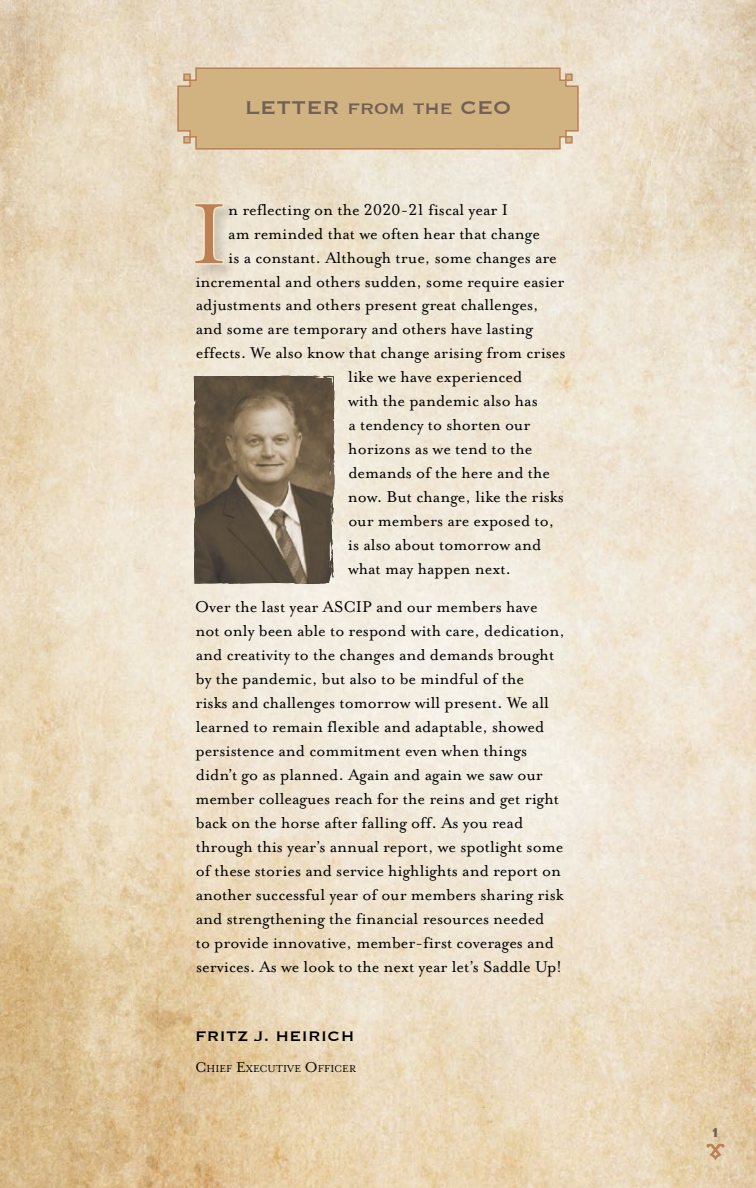
<style>
.page{position:relative;width:756px;height:1188px;background:#fff}
.page>*{position:absolute;margin:0;border:0;box-sizing:border-box;transform-origin:0 0}
.t1{font:24px "Copperplate";letter-spacing:-.01em;color:#735f56}
.t2{font:18px/24px "Mrs Eaves Lining OT";color:#000}
.t3{font:18px "Copperplate";letter-spacing:.025em;color:#000}
.t4{font:700 16.5px "Copperplate";color:#735f56}
.t5{font:11.55px "Mrs Eaves Lining OT";color:#000}
.s1{font-size:16.5px}
</style>
<div class="page">
<img style="left:1px;top:0;width:755px;height:1188px">
<img style="left:0;top:0;width:1px;height:1188px">
<svg style="left:177px;top:67px;width:402px;height:83px;background:#d0b281"></svg>
<svg style="left:706px;top:1144px;width:19px;height:17px"></svg>
<div style="left:193px;top:201px;width:46px;height:79px;background:#000;opacity:.15"></div>
<svg style="left:193px;top:202px;width:32px;height:63px;background:#d8bea2"></svg>
<svg style="left:332px;top:376px;width:3px;height:208px"></svg>
<img style="left:194px;top:376px;width:138px;height:208px">
<h1 class="t1" style="left:245px;top:92px;width:268px">LETTER from the CEO</h1>
<p class="t2" style="left:228px;top:197px;width:281px">n reflecting on the 2020-21 fiscal year I</p>
<p class="t2" style="left:228px;top:221px;width:313px">am reminded that we often hear that change</p>
<p class="t2" style="left:228px;top:245px;width:330px">is a constant. Although true, some changes are</p>
<p class="t2" style="left:195px;top:269px;width:371px">incremental and others sudden, some require easier</p>
<p class="t2" style="left:196px;top:293px;width:345px">adjustments and others present great challenges,</p>
<p class="t2" style="left:196px;top:317px;width:339px">and some are temporary and others have lasting</p>
<p class="t2" style="left:196px;top:341px;width:371px">effects. We also know that change arising from crises</p>
<p class="t2" style="left:348px;top:365px;width:176px">like we have experienced</p>
<p class="t2" style="left:348px;top:389px;width:191px">with the pandemic also has</p>
<p class="t2" style="left:348px;top:413px;width:184px">a tendency to shorten our</p>
<p class="t2" style="left:348px;top:437px;width:186px">horizons as we tend to the</p>
<p class="t2" style="left:348px;top:461px;width:203px">demands of the here and the</p>
<p class="t2" style="left:348px;top:485px;width:218px">now. But change, like the risks</p>
<p class="t2" style="left:348px;top:509px;width:208px">our members are exposed to,</p>
<p class="t2" style="left:348px;top:533px;width:195px">is also about tomorrow and</p>
<p class="t2" style="left:348px;top:557px;width:165px">what may happen next.</p>
<p class="t2" style="left:195px;top:595px;width:371px">Over the last year ASCIP and our members have not only been able to respond with care, dedication, and creativity to the changes and demands brought by the pandemic, but also to be mindful of the<br>risks and challenges tomorrow will present. We all learned to remain flexible and adaptable, showed persistence and commitment even when things didn’t go as planned. Again and again we saw our member colleagues reach for the reins and get right back on the horse after falling off. As you read through this year’s annual report, we spotlight some of these stories and service highlights and report on another successful year of our members sharing risk and strengthening the financial resources needed<br>to provide innovative, member-first coverages and services. As we look to the next year let’s Saddle Up!</p>
<p class="t3" style="left:196px;top:1024px;width:160px">FRITZ J. HEIRICH</p>
<p class="t5" style="left:195px;top:1062px;width:163px"><span class="s1">C</span>HIEF <span class="s1">E</span>XECUTIVE <span class="s1">O</span>FFICER</p>
<p class="t4" style="left:710px;top:1122px;width:12px">1</p>
</div>
